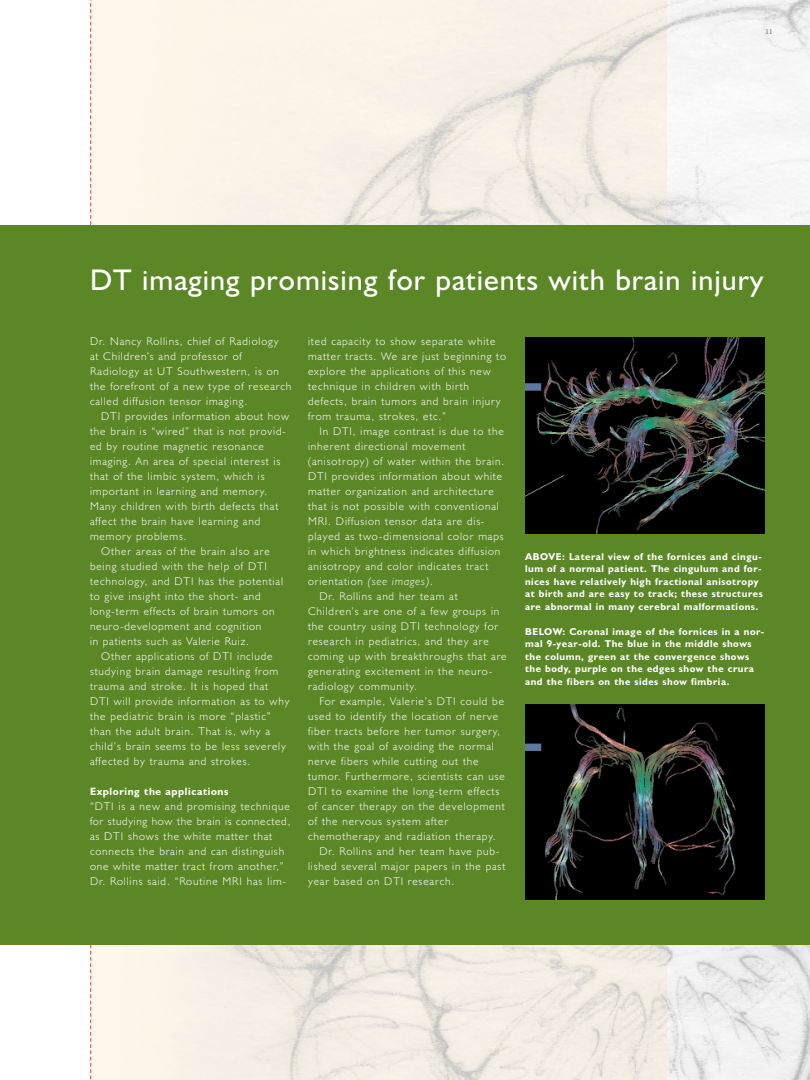
<style>
.page{position:relative;width:810px;height:1080px;background:#fff}
.page>*{position:absolute;margin:0;border:0;box-sizing:border-box;transform-origin:0 0}
.t1{font:30px "Humanist 521 BT";letter-spacing:.035em;color:#fff}
.t2{font:300 11.25px/15px "Humanist 521 BT";letter-spacing:.075em;color:#fff}
.t3{font:700 10.62px "Humanist 521 BT";letter-spacing:.055em;color:#fff}
.t4{font:700 10px/12.5px "Humanist 521 BT";letter-spacing:.055em;color:#fff}
.t5{font:7.5px "Century Sch T";color:#7c6954}
.s1{font-style:italic}
</style>
<div class="page">
<img style="left:667px;top:0;width:143px;height:1080px">
<img style="left:95px;top:0;width:572px;height:1080px">
<svg style="left:90px;top:0;width:1px;height:1080px"></svg>
<div style="left:0;top:225px;width:810px;height:720px;background:#5c8727"></div>
<img style="left:525px;top:338px;width:240px;height:195px">
<img style="left:525px;top:704px;width:240px;height:196px">
<p class="t5" style="left:765px;top:27px;width:9px">11</p>
<h1 class="t1" style="left:90px;top:270px;width:675px">DT imaging promising for patients with brain injury</h1>
<p class="t2" style="left:90px;top:335px;width:203px">Dr. Nancy Rollins, chief of Radiology<br>at Children’s and professor of Radiology at UT Southwestern, is on the forefront of a new type of research called diffusion tensor imaging.</p>
<p class="t2" style="left:101px;top:410px;width:189px">DTI provides information about how</p>
<p class="t2" style="left:90px;top:425px;width:197px">the brain is “wired” that is not provid-</p>
<p class="t2" style="left:90px;top:440px;width:175px">ed by routine magnetic resonance</p>
<p class="t2" style="left:90px;top:455px;width:192px">imaging. An area of special interest is</p>
<p class="t2" style="left:90px;top:470px;width:176px">that of the limbic system, which is</p>
<p class="t2" style="left:90px;top:485px;width:179px">important in learning and memory.</p>
<p class="t2" style="left:90px;top:500px;width:190px">Many children with birth defects that</p>
<p class="t2" style="left:90px;top:515px;width:172px">affect the brain have learning and</p>
<p class="t2" style="left:90px;top:530px;width:98px">memory problems.</p>
<p class="t2" style="left:101px;top:545px;width:170px">Other areas of the brain also are</p>
<p class="t2" style="left:90px;top:560px;width:179px">being studied with the help of DTI</p>
<p class="t2" style="left:90px;top:575px;width:195px">technology, and DTI has the potential</p>
<p class="t2" style="left:90px;top:590px;width:172px">to give insight into the short- and</p>
<p class="t2" style="left:90px;top:605px;width:186px">long-term effects of brain tumors on</p>
<p class="t2" style="left:90px;top:620px;width:173px">neuro-development and cognition</p>
<p class="t2" style="left:90px;top:635px;width:160px">in patients such as Valerie Ruiz.</p>
<p class="t2" style="left:101px;top:650px;width:173px">Other applications of DTI include</p>
<p class="t2" style="left:90px;top:665px;width:190px">studying brain damage resulting from</p>
<p class="t2" style="left:90px;top:680px;width:180px">trauma and stroke. It is hoped that</p>
<p class="t2" style="left:90px;top:695px;width:201px">DTI will provide information as to why</p>
<p class="t2" style="left:90px;top:710px;width:182px">the pediatric brain is more “plastic”</p>
<p class="t2" style="left:90px;top:725px;width:182px">than the adult brain. That is, why a</p>
<p class="t2" style="left:90px;top:740px;width:197px">child’s brain seems to be less severely</p>
<p class="t2" style="left:90px;top:755px;width:162px">affected by trauma and strokes.</p>
<p class="t3" style="left:90px;top:788px;width:140px">Exploring the applications</p>
<p class="t2" style="left:90px;top:800px;width:202px">“DTI is a new and promising technique for studying how the brain is connected, as DTI shows the white matter that connects the brain and can distinguish one white matter tract from another,” Dr. Rollins said. “Routine MRI has lim-</p>
<p class="t2" style="left:308px;top:335px;width:200px">ited capacity to show separate white matter tracts. We are just beginning to explore the applications of this new technique in children with birth defects, brain tumors and brain injury from trauma, strokes, etc.”</p>
<p class="t2" style="left:319px;top:425px;width:186px">In DTI, image contrast is due to the</p>
<p class="t2" style="left:308px;top:440px;width:159px">inherent directional movement</p>
<p class="t2" style="left:308px;top:455px;width:198px">(anisotropy) of water within the brain.</p>
<p class="t2" style="left:308px;top:470px;width:196px">DTI provides information about white</p>
<p class="t2" style="left:308px;top:485px;width:187px">matter organization and architecture</p>
<p class="t2" style="left:308px;top:500px;width:192px">that is not possible with conventional</p>
<p class="t2" style="left:308px;top:515px;width:178px">MRI. Diffusion tensor data are dis-</p>
<p class="t2" style="left:308px;top:530px;width:197px">played as two-dimensional color maps</p>
<p class="t2" style="left:308px;top:545px;width:194px">in which brightness indicates diffusion</p>
<p class="t2" style="left:308px;top:560px;width:182px">anisotropy and color indicates tract</p>
<p class="t2" style="left:308px;top:575px;width:126px">orientation <span class="s1">(see images)</span>.</p>
<p class="t2" style="left:319px;top:590px;width:140px">Dr. Rollins and her team at</p>
<p class="t2" style="left:308px;top:605px;width:193px">Children’s are one of a few groups in</p>
<p class="t2" style="left:308px;top:620px;width:192px">the country using DTI technology for</p>
<p class="t2" style="left:308px;top:635px;width:182px">research in pediatrics, and they are</p>
<p class="t2" style="left:308px;top:650px;width:200px">coming up with breakthroughs that are</p>
<p class="t2" style="left:308px;top:665px;width:186px">generating excitement in the neuro-</p>
<p class="t2" style="left:308px;top:680px;width:110px">radiology community.</p>
<p class="t2" style="left:319px;top:695px;width:186px">For example, Valerie’s DTI could be</p>
<p class="t2" style="left:308px;top:710px;width:192px">used to identify the location of nerve</p>
<p class="t2" style="left:308px;top:725px;width:194px">fiber tracts before her tumor surgery,</p>
<p class="t2" style="left:308px;top:740px;width:187px">with the goal of avoiding the normal</p>
<p class="t2" style="left:308px;top:755px;width:172px">nerve fibers while cutting out the</p>
<p class="t2" style="left:308px;top:770px;width:198px">tumor. Furthermore, scientists can use</p>
<p class="t2" style="left:308px;top:785px;width:193px">DTI to examine the long-term effects</p>
<p class="t2" style="left:308px;top:800px;width:198px">of cancer therapy on the development</p>
<p class="t2" style="left:308px;top:815px;width:141px">of the nervous system after</p>
<p class="t2" style="left:308px;top:830px;width:189px">chemotherapy and radiation therapy.</p>
<p class="t2" style="left:319px;top:845px;width:182px">Dr. Rollins and her team have pub-</p>
<p class="t2" style="left:308px;top:860px;width:199px">lished several major papers in the past</p>
<p class="t2" style="left:308px;top:875px;width:148px">year based on DTI research.</p>
<p class="t4" style="left:525px;top:551px;width:239px">ABOVE: Lateral view of the fornices and cingu&shy;lum of a normal patient. The cingulum and for&shy;nices have relatively high fractional anisotropy at birth and are easy to track; these structures are abnormal in many cerebral malformations.</p>
<p class="t4" style="left:525px;top:626px;width:241px">BELOW: Coronal image of the fornices in a nor&shy;mal 9-year-old. The blue in the middle shows the column, green at the convergence shows the body, purple on the edges show the crura and the fibers on the sides show fimbria.</p>
</div>
